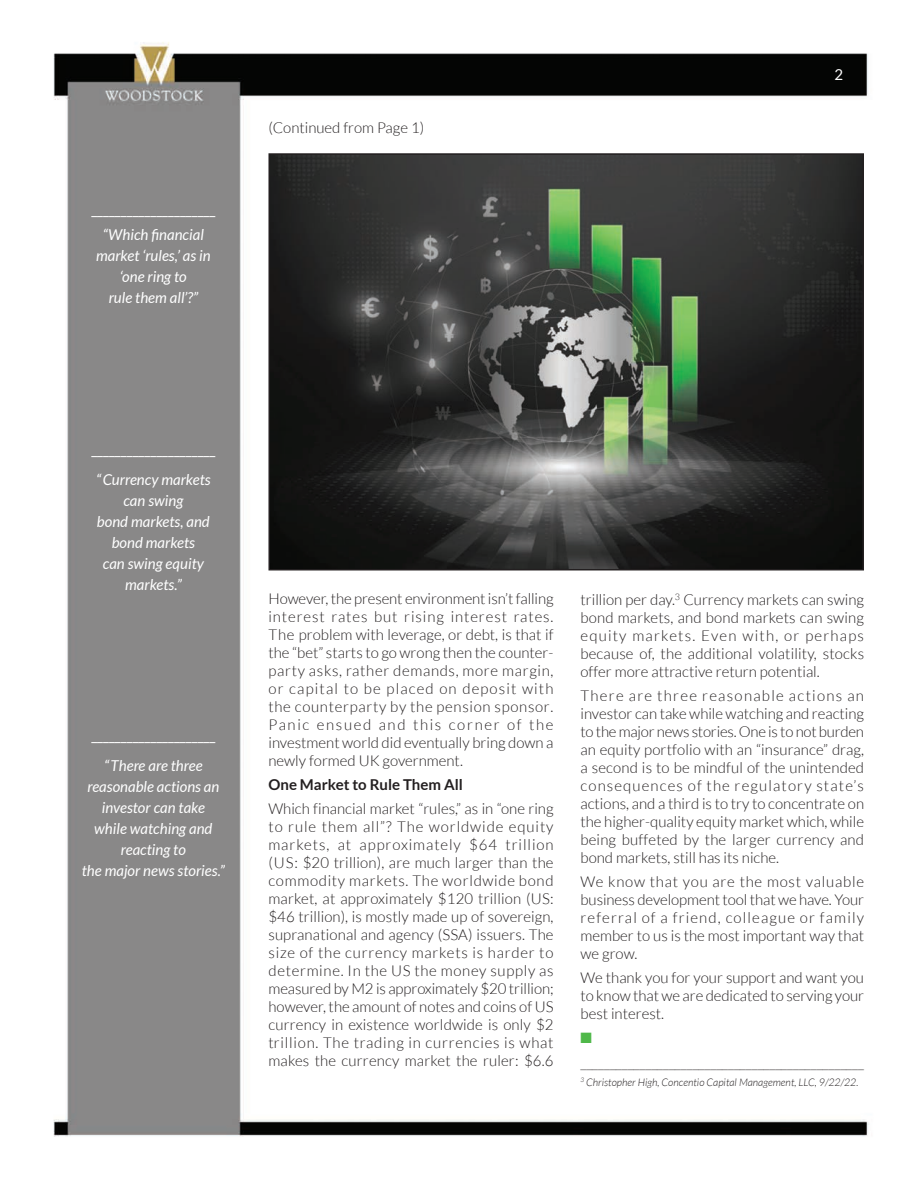
<style>
.page{position:relative;width:918px;height:1188px;background:#fff}
.page>*{position:absolute;margin:0;border:0;box-sizing:border-box;transform-origin:0 0}
.t1{font:300 15px/18px "Lato";color:#231f20;text-align:justify}
.t2{font:italic 15px/21px "Lato";color:#fff;text-align:center}
.t3{font:15px "Lato";color:#fff}
.t4{font:700 15px "Lato";color:#231f20}
.t5{font:15px "Zapf Dingbats ITC";color:#4fb849}
.t6{font:italic 300 10.5px "Lato";color:#231f20}
</style>
<div class="page">
<img style="left:53px;top:42px;width:816px;height:1095px">
<img style="left:271px;top:156px;width:590px;height:411px">
<div style="left:268px;top:153px;width:596px;height:417px;border:2px solid #231f20"></div>
<p class="t3" style="left:91px;top:200px;width:126px">_____________________</p>
<p class="t2" style="left:96px;top:224px;width:116px">“Which financial market ‘rules,’ as in ‘one ring to<br>rule them all’?”</p>
<p class="t1" style="left:268px;top:118px;width:157px">(Continued from Page 1)</p>
<p class="t3" style="left:835px;top:65px;width:10px">2</p>
<p class="t3" style="left:91px;top:440px;width:126px">_____________________</p>
<p class="t2" style="left:96px;top:468px;width:116px">“Currency markets can swing<br>bond markets, and bond markets<br>can swing equity markets.”</p>
<p class="t3" style="left:91px;top:726px;width:126px">_____________________</p>
<p class="t2" style="left:82px;top:755px;width:145px">“There are three reasonable actions an investor can take<br>while watching and reacting to<br>the major news stories.”</p>
<p class="t1" style="left:268px;top:590px;width:287px">However, the present environment isn’t falling interest rates but rising interest rates.<br>The problem with leverage, or debt, is that if the “bet” starts to go wrong then the counter&shy;party asks, rather demands, more margin, or capital to be placed on deposit with the counterparty by the pension sponsor.<br>Panic ensued and this corner of the investment world did eventually bring down a newly formed UK government.</p>
<p class="t4" style="left:268px;top:776px;width:196px">One Market to Rule Them All</p>
<p class="t1" style="left:268px;top:800px;width:287px">Which financial market “rules,” as in “one ring to rule them all”? The worldwide equity markets, at approximately $64 trillion (US: $20 trillion), are much larger than the commodity markets. The worldwide bond market, at approximately $120 trillion (US: $46 trillion), is mostly made up of sovereign, supranational and agency (SSA) issuers. The size of the currency markets is harder to determine. In the US the money supply as measured by M2 is approximately $20 trillion; however, the amount of notes and coins of US currency in existence worldwide is only $2 trillion. The trading in currencies is what makes the currency market the ruler: $6.6</p>
<p class="t1" style="left:580px;top:590px;width:285px">trillion per day.<sup>3</sup> Currency markets can swing bond markets, and bond markets can swing equity markets. Even with, or perhaps because of, the additional volatility, stocks offer more attractive return potential.</p>
<p class="t1" style="left:581px;top:686px;width:285px">There are three reasonable actions an investor can take while watching and reacting to the major news stories. One is to not burden an equity portfolio with an “insurance” drag, a second is to be mindful of the unintended consequences of the regulatory state’s actions, and a third is to try to concentrate on the higher-quality equity market which, while being buffeted by the larger currency and bond markets, still has its niche.</p>
<p class="t1" style="left:581px;top:872px;width:285px">We know that you are the most valuable business development tool that we have. Your referral of a friend, colleague or family member to us is the most important way that we grow.</p>
<p class="t1" style="left:581px;top:968px;width:285px">We thank you for your support and want you to know that we are dedicated to serving your best interest.</p>
<p class="t5" style="left:581px;top:1031px;width:13px">■</p>
<p class="t1" style="left:581px;top:1053px;width:285px">________________________________________________</p>
<p class="t6" style="left:580px;top:1075px;width:279px"><sup>3</sup> Christopher High, Concentio Capital Management, LLC, 9/22/22.</p>
</div>
